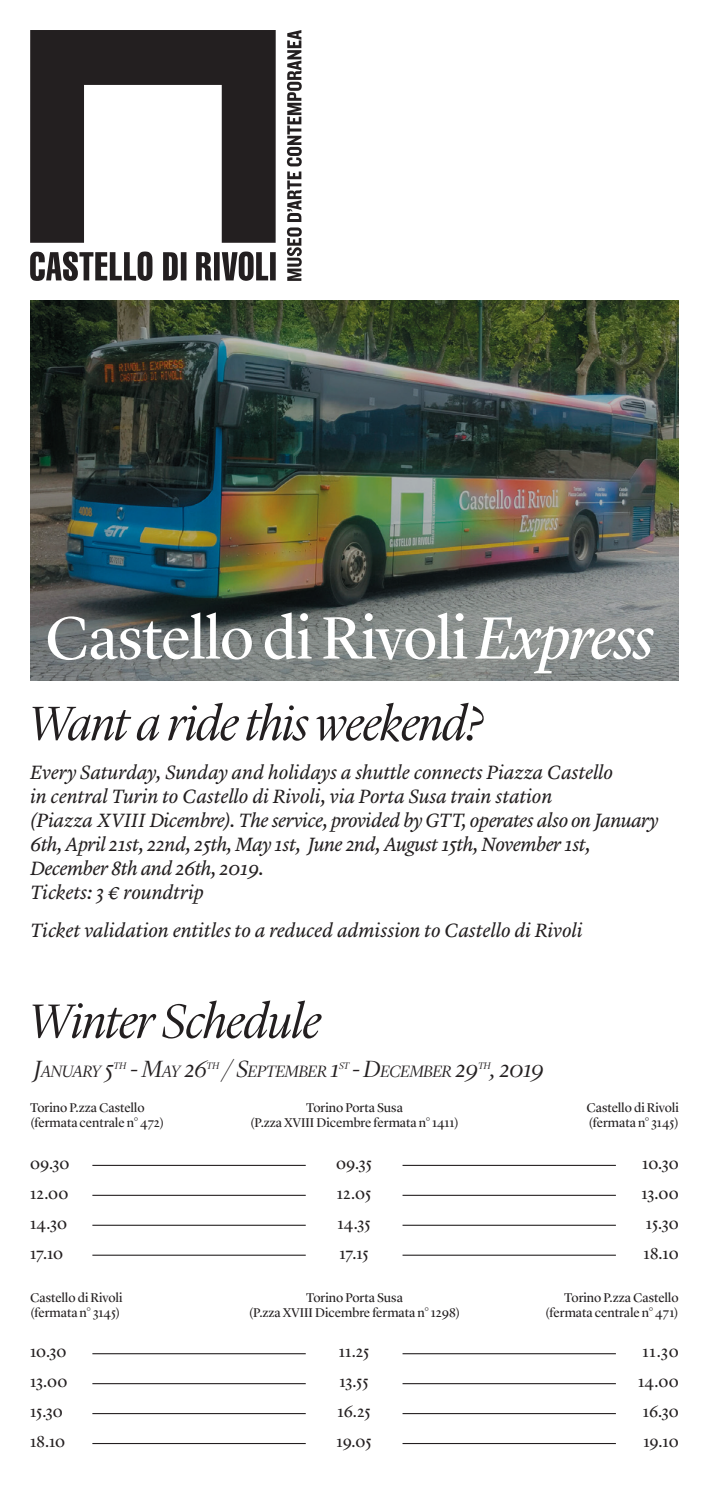
<style>
.page{position:relative;width:709px;height:1489px;background:#fff}
.page>*{position:absolute;margin:0;border:0;box-sizing:border-box;transform-origin:0 0}
.t1{font:61.75px "Lyon Display";letter-spacing:-.015em;color:#fff}
.t2{font:italic 300 50px "Lyon Display";letter-spacing:-.01em;color:#231f20}
.t3{font:italic 300 24.25px "Lyon Display";letter-spacing:-.01em;color:#231f20}
.t4{font:italic 20px/24px "Lyon Text";letter-spacing:-.015em;color:#231f20}
.t5{font:italic 300 17px "Lyon Display";letter-spacing:-.015em;color:#231f20}
.t6{font:16.5px/30px "Lyon Display";letter-spacing:.005em;color:#231f20}
.t7{font:13.25px/15.8px "Lyon Display";color:#231f20}
.t8{font:italic 300 10px "Lyon Display";color:#231f20}
.s1{font-style:italic}
.s2{font-size:24.25px}
.s3{font-size:17px}
</style>
<div class="page">
<img style="left:30px;top:300px;width:648px;height:380px">
<svg style="left:30px;top:30px;width:246px;height:251px;fill:#231f20"></svg>
<svg style="left:287px;top:30px;width:15px;height:251px"></svg>
<hr style="left:92px;top:1164px;width:214px;height:1px;background:#231f20">
<hr style="left:92px;top:1352px;width:214px;height:2px;background:#231f20">
<hr style="left:402px;top:1164px;width:214px;height:1px;background:#231f20">
<hr style="left:402px;top:1352px;width:214px;height:2px;background:#231f20">
<hr style="left:92px;top:1194px;width:214px;height:1px;background:#231f20">
<hr style="left:92px;top:1382px;width:214px;height:1px;background:#231f20">
<hr style="left:402px;top:1194px;width:214px;height:1px;background:#231f20">
<hr style="left:402px;top:1382px;width:214px;height:1px;background:#231f20">
<hr style="left:92px;top:1224px;width:214px;height:1px;background:#231f20">
<hr style="left:92px;top:1412px;width:214px;height:1px;background:#231f20">
<hr style="left:402px;top:1224px;width:214px;height:1px;background:#231f20">
<hr style="left:402px;top:1412px;width:214px;height:1px;background:#231f20">
<hr style="left:92px;top:1254px;width:214px;height:1px;background:#231f20">
<hr style="left:92px;top:1442px;width:214px;height:1px;background:#231f20">
<hr style="left:402px;top:1254px;width:214px;height:1px;background:#231f20">
<hr style="left:402px;top:1442px;width:214px;height:1px;background:#231f20">
<h1 class="t1" style="left:45px;top:591px;width:610px">Castello di Rivoli <span class="s1">Express</span></h1>
<h2 class="t2" style="left:30px;top:687px;width:455px">Want a ride this weekend?</h2>
<p class="t4" style="left:30px;top:758px;width:630px">Every Saturday, Sunday and holidays a shuttle connects Piazza Castello<br>in central Turin to Castello di Rivoli, via Porta Susa train station<br>(Piazza XVIII Dicembre). The service, provided by GTT, operates also on January 6th, April 21st, 22nd, 25th, May 1st, June 2nd, August 15th, November 1st, December 8th and 26th, 2019.<br>Tickets: 3 € roundtrip</p>
<p class="t4" style="left:30px;top:917px;width:554px">Ticket validation entitles to a reduced admission to Castello di Rivoli</p>
<h2 class="t2" style="left:30px;top:984px;width:292px">Winter Schedule</h2>
<p class="t5" style="left:34px;top:1059px;width:81px"><span class="s2">J</span>ANUARY <span class="s2">5</span></p>
<p class="t8" style="left:113px;top:1058px;width:14px">TH</p>
<p class="t3" style="left:130px;top:1051px;width:79px">- M<span class="s3">AY</span> 26</p>
<p class="t8" style="left:207px;top:1058px;width:14px">TH</p>
<p class="t5" style="left:223px;top:1059px;width:118px"><span class="s2">/ S</span>EPTEMBER <span class="s2">1</span></p>
<p class="t8" style="left:339px;top:1058px;width:12px">ST</p>
<p class="t5" style="left:352px;top:1059px;width:128px"><span class="s2">- D</span>ECEMBER <span class="s2">29</span></p>
<p class="t8" style="left:478px;top:1058px;width:14px">TH</p>
<p class="t3" style="left:490px;top:1051px;width:55px">, 2019</p>
<p class="t7" style="left:30px;top:1098px;width:136px">Torino P.zza Castello (fermata centrale n° 472)</p>
<p class="t6" style="left:30px;top:1147px;width:41px">09.30<br>12.00<br>14.30<br>17.10</p>
<p class="t7" style="left:250px;top:1098px;width:210px;text-align:center">Torino Porta Susa<br>(P.zza XVIII Dicembre fermata n° 1411)</p>
<p class="t6" style="left:336px;top:1147px;width:37px;text-align:justify">09.35<br>12.05<br>14.35<br>17.15</p>
<p class="t7" style="left:586px;top:1098px;width:94px">Castello di Rivoli (fermata n° 3145)</p>
<p class="t6" style="left:641px;top:1147px;width:39px;text-align:justify">10.30<br>13.00<br>15.30<br>18.10</p>
<p class="t7" style="left:30px;top:1288px;width:94px">Castello di Rivoli (fermata n° 3145)</p>
<p class="t6" style="left:30px;top:1335px;width:39px">10.30<br>13.00<br>15.30<br>18.10</p>
<p class="t7" style="left:249px;top:1288px;width:213px;text-align:center">Torino Porta Susa<br>(P.zza XVIII Dicembre fermata n° 1298)</p>
<p class="t6" style="left:336px;top:1335px;width:37px">11.25<br>13.55<br>16.25<br>19.05</p>
<p class="t7" style="left:545px;top:1288px;width:135px;text-align:right">Torino P.zza Castello (fermata centrale n° 471)</p>
<p class="t6" style="left:638px;top:1335px;width:42px;text-align:center">11.30<br>14.00<br>16.30<br>19.10</p>
</div>
